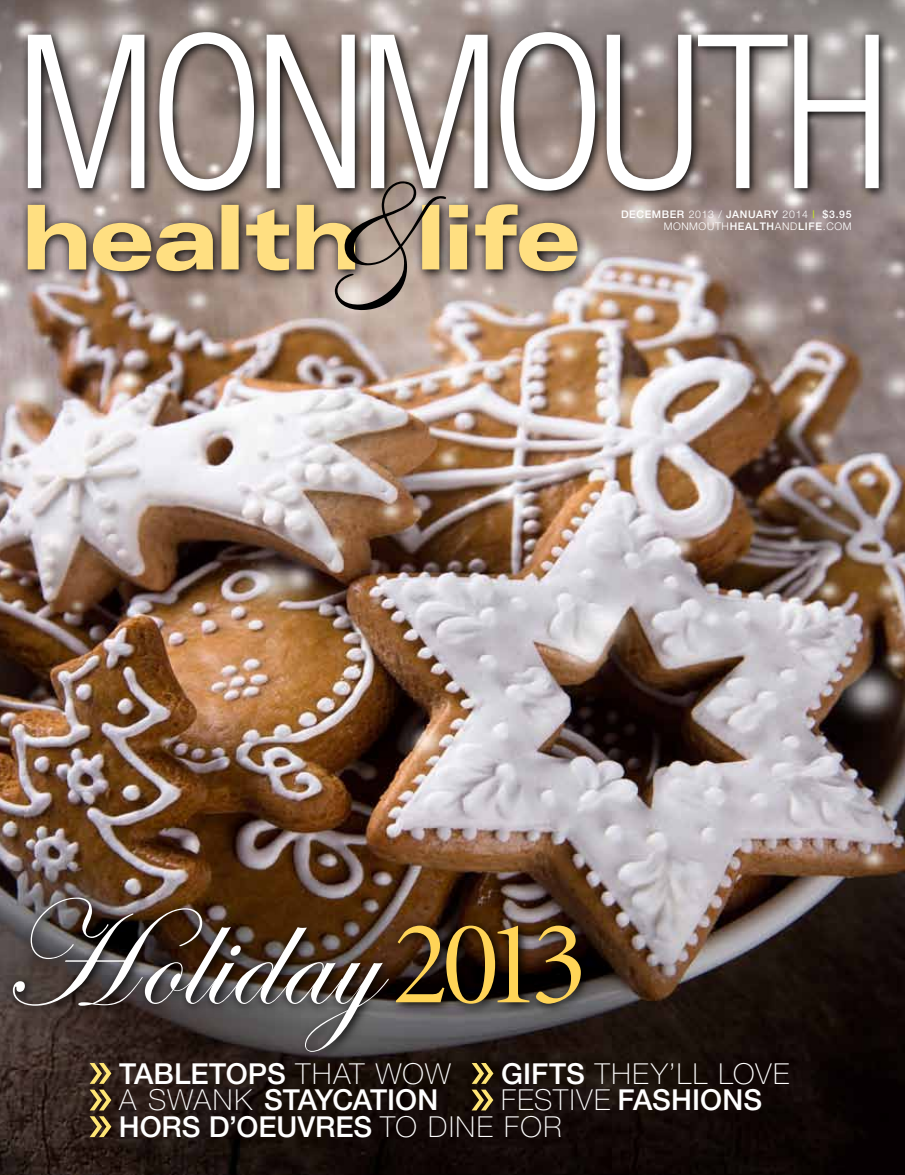
<style>
.page{position:relative;width:905px;height:1175px;background:#fff}
.page>*{position:absolute;margin:0;border:0;box-sizing:border-box;transform-origin:0 0}
.t1{font:151.05px "Edwardian Script ITC";color:#fff}
.t2{font:500 28.95px/26.5px "Helvetica Neue";color:#fff}
.t3{font:100 28.95px "Helvetica Neue";letter-spacing:.055em;color:#fff}
.t4{font:500 10.5px/11.9px "Helvetica Neue";letter-spacing:.055em;color:#fff;text-align:right}
.s1{font-weight:300}
.s2{color:#bfd730}
.s3{font-family:"Minion Display";font-size:120.45px;color:#ffd457}
.s4{font-weight:100}
.s5{font-weight:500}
</style>
<div class="page">
<img style="left:0;top:0;width:904px;height:1174px">
<svg style="left:20px;top:202px;width:568px;height:81px;background:#a69793"></svg>
<svg style="left:28px;top:202px;width:549px;height:109px;background:#b5a082"></svg>
<svg style="left:20px;top:25px;width:870px;height:177px;background:#968984"></svg>
<svg style="left:28px;top:32px;width:131px;height:159px"></svg>
<svg style="left:159px;top:32px;width:719px;height:159px"></svg>
<svg style="left:5px;top:890px;width:586px;height:173px;background:#3f322b"></svg>
<svg style="left:90px;top:1063px;width:21px;height:20px"></svg>
<svg style="left:471px;top:1063px;width:22px;height:20px"></svg>
<svg style="left:90px;top:1089px;width:21px;height:21px"></svg>
<svg style="left:471px;top:1089px;width:22px;height:21px"></svg>
<svg style="left:90px;top:1116px;width:21px;height:21px"></svg>
<p class="t4" style="left:621px;top:209px;width:232px">DECEMBER <span class="s1">2013 /</span> JANUARY <span class="s1">2014</span> <span class="s2">|</span> $3.95<br><span class="s1">MONMOUTH</span>HEALTH<span class="s1">AND</span>LIFE<span class="s1">.COM</span></p>
<h1 class="t1" style="left:0;top:873px;width:588px">Holiday <span class="s3">2013</span></h1>
<p class="t2" style="left:119px;top:1060px;width:333px">TABLETOPS <span class="s4">THAT WOW</span></p>
<p class="t3" style="left:501px;top:1057px;width:290px"><span class="s5">GIFTS</span> THEY’LL LOVE</p>
<p class="t2" style="left:119px;top:1086px;width:321px"><span class="s4">A SWANK</span> STAYCATION</p>
<p class="t2" style="left:119px;top:1086px;width:644px;text-indent:382px"><span class="s4">FESTIVE</span> FASHIONS<br>HORS D’OEUVRES <span class="s4">TO DINE FOR</span></p>
</div>
